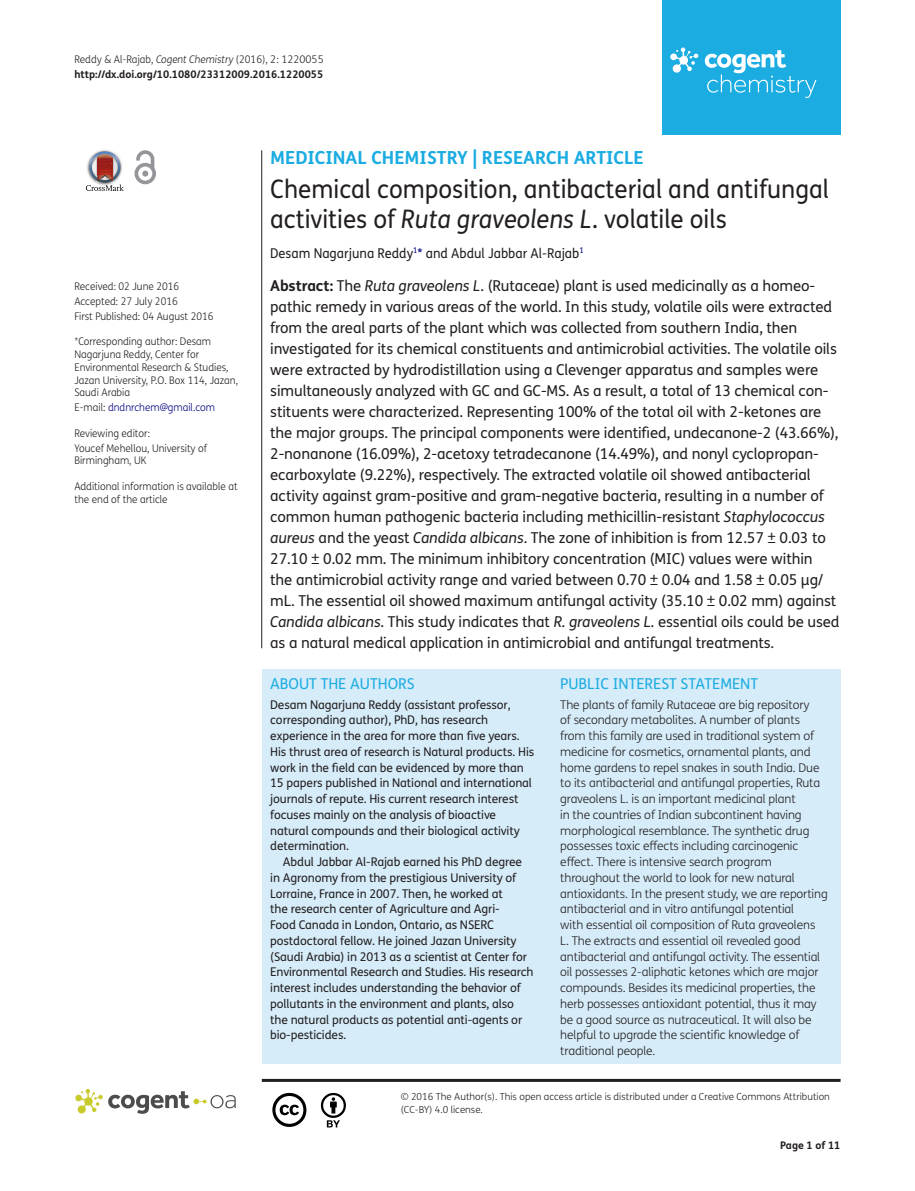
<style>
.page{position:relative;width:915px;height:1191px;background:#fff}
.page>*{position:absolute;margin:0;border:0;box-sizing:border-box;transform-origin:0 0}
.t1{font:25.5px/30px "FS Me Pro";color:#231f20;scale:.95 1}
.t2{font:700 18px "FS Me Pro";color:#1bace1}
.t3{font:15px/21px "FS Me Pro";letter-spacing:-.005em;color:#231f20}
.t4{font:15px "FS Me Pro";color:#1bace1}
.t5{font:13.5px "FS Me Pro";color:#231f20;scale:.95 1}
.t6{font:300 12px/15.8px "FS Me Pro";letter-spacing:-.01em;color:#231f20}
.t7{font:12px/15.8px "FS Me Pro";letter-spacing:-.01em;color:#231f20}
.t8{font:300 10.5px/12.8px "FS Me Pro";color:#231f20;scale:.95 1}
.t9{font:700 10.5px/15px "FS Me Pro";color:#231f20}
.t10{font:300 10.5px "FS Me Pro";color:#000080;scale:.95 1}
.t11{font:300 9.75px/12.8px "FS Me Pro";color:#231f20}
.s1{font-weight:300}
.s2{font-weight:300;font-style:italic}
.s3{color:#231f20}
.s4{font-style:italic}
.s5{color:#000080}
.s6{font-weight:700}
</style>
<div class="page">
<div style="left:661px;top:0;width:179px;height:134px;background:#1bace1"></div>
<svg style="left:670px;top:48px;width:28px;height:25px"></svg>
<svg style="left:704px;top:50px;width:112px;height:48px"></svg>
<div style="left:261px;top:669px;width:579px;height:394px;background:#d6ecf9"></div>
<svg style="left:86px;top:151px;width:38px;height:40px"></svg>
<svg style="left:134px;top:150px;width:22px;height:34px"></svg>
<hr style="left:261px;top:150px;width:1px;height:498px;background:#231f20">
<hr style="left:262px;top:1078px;width:578px;height:3px;background:#231f20">
<svg style="left:75px;top:1089px;width:161px;height:24px"></svg>
<svg style="left:272px;top:1093px;width:34px;height:34px"></svg>
<svg style="left:321px;top:1093px;width:25px;height:34px"></svg>
<p class="t9" style="left:74px;top:51px;width:251px"><span class="s1">Reddy &amp; Al-Rajab,</span> <span class="s2">Cogent Chemistry</span> <span class="s1">(2016), 2: 1220055 </span>http://dx.doi.org/10.1080/23312009.2016.1220055</p>
<p class="t8" style="left:74px;top:279px;width:148px;line-height:14.9px">Received: 02 June 2016<br>Accepted: 27 July 2016<br>First Published: 04 August 2016</p>
<p class="t8" style="left:74px;top:335px;width:174px">*Corresponding author: Desam<br>Nagarjuna Reddy, Center for<br>Environmental Research &amp; Studies,<br>Jazan University, P.O. Box 114, Jazan,<br>Saudi Arabia</p>
<p class="t10" style="left:74px;top:400px;width:149px"><span class="s3">E-mail:</span> dndnrchem@gmail.com</p>
<p class="t8" style="left:74px;top:425px;width:141px;line-height:14.9px">Reviewing editor:<br>Youcef Mehellou, University of</p>
<p class="t8" style="left:74px;top:454px;width:77px">Birmingham, UK</p>
<p class="t8" style="left:74px;top:479px;width:173px">Additional information is available at the end of the article</p>
<p class="t2" style="left:270px;top:143px;width:374px">MEDICINAL CHEMISTRY | RESEARCH ARTICLE</p>
<h1 class="t1" style="left:270px;top:174px;width:589px">Chemical composition, antibacterial and antifungal activities of <span class="s4">Ruta graveolens L</span>. volatile oils</h1>
<p class="t5" style="left:270px;top:243px;width:331px">Desam Nagarjuna Reddy<sup>1</sup><span class="s5">*</span> and Abdul Jabbar Al-Rajab<sup>1</sup></p>
<p class="t3" style="left:270px;top:275px;width:570px"><span class="s6">Abstract:</span> The <span class="s4">Ruta graveolens L</span>. (Rutaceae) plant is used medicinally as a homeo&shy;pathic remedy in various areas of the world. In this study, volatile oils were extracted from the areal parts of the plant which was collected from southern India, then investigated for its chemical constituents and antimicrobial activities. The volatile oils were extracted by hydrodistillation using a Clevenger apparatus and samples were simultaneously analyzed with GC and GC-MS. As a result, a total of 13 chemical con&shy;stituents were characterized. Representing 100% of the total oil with 2-ketones are the major groups. The principal components were identified, undecanone-2 (43.66%), 2-nonanone (16.09%), 2-acetoxy tetradecanone (14.49%), and nonyl cyclopropan&shy;ecarboxylate (9.22%), respectively. The extracted volatile oil showed antibacterial activity against gram-positive and gram-negative bacteria, resulting in a number of common human pathogenic bacteria including methicillin-resistant <span class="s4">Staphylococcus aureus</span> and the yeast <span class="s4">Candida albicans</span>. The zone of inhibition is from 12.57 ± 0.03 to 27.10 ± 0.02 mm. The minimum inhibitory concentration (MIC) values were within<br>the antimicrobial activity range and varied between 0.70 ± 0.04 and 1.58 ± 0.05 μg/ mL. The essential oil showed maximum antifungal activity (35.10 ± 0.02 mm) against <span class="s4">Candida albicans</span>. This study indicates that <span class="s4">R. graveolens L.</span> essential oils could be used as a natural medical application in antimicrobial and antifungal treatments.</p>
<p class="t4" style="left:270px;top:674px;width:146px">ABOUT THE AUTHORS</p>
<p class="t7" style="left:270px;top:696px;width:265px">Desam Nagarjuna Reddy (assistant professor, corresponding author), PhD, has research experience in the area for more than five years.<br>His thrust area of research is Natural products. His work in the field can be evidenced by more than 15 papers published in National and international journals of repute. His current research interest focuses mainly on the analysis of bioactive natural compounds and their biological activity determination.</p>
<p class="t7" style="left:270px;top:854px;width:265px;text-indent:13px">Abdul Jabbar Al-Rajab earned his PhD degree in Agronomy from the prestigious University of Lorraine, France in 2007. Then, he worked at<br>the research center of Agriculture and Agri-<br>Food Canada in London, Ontario, as NSERC postdoctoral fellow. He joined Jazan University (Saudi Arabia) in 2013 as a scientist at Center for Environmental Research and Studies. His research interest includes understanding the behavior of pollutants in the environment and plants, also the natural products as potential anti-agents or bio-pesticides.</p>
<p class="t4" style="left:560px;top:674px;width:199px">PUBLIC INTEREST STATEMENT</p>
<p class="t6" style="left:560px;top:696px;width:269px">The plants of family Rutaceae are big repository<br>of secondary metabolites. A number of plants from this family are used in traditional system of medicine for cosmetics, ornamental plants, and home gardens to repel snakes in south India. Due to its antibacterial and antifungal properties, Ruta graveolens L. is an important medicinal plant<br>in the countries of Indian subcontinent having morphological resemblance. The synthetic drug possesses toxic effects including carcinogenic effect. There is intensive search program throughout the world to look for new natural antioxidants. In the present study, we are reporting antibacterial and in vitro antifungal potential<br>with essential oil composition of Ruta graveolens<br>L. The extracts and essential oil revealed good antibacterial and antifungal activity. The essential oil possesses 2-aliphatic ketones which are major compounds. Besides its medicinal properties, the herb possesses antioxidant potential, thus it may be a good source as nutraceutical. It will also be helpful to upgrade the scientific knowledge of traditional people.</p>
<p class="t11" style="left:400px;top:1090px;width:430px">© 2016 The Author(s). This open access article is distributed under a Creative Commons Attribution (CC-BY) 4.0 license.</p>
<p class="t9" style="left:780px;top:1137px;width:62px">Page 1 of 11</p>
</div>
